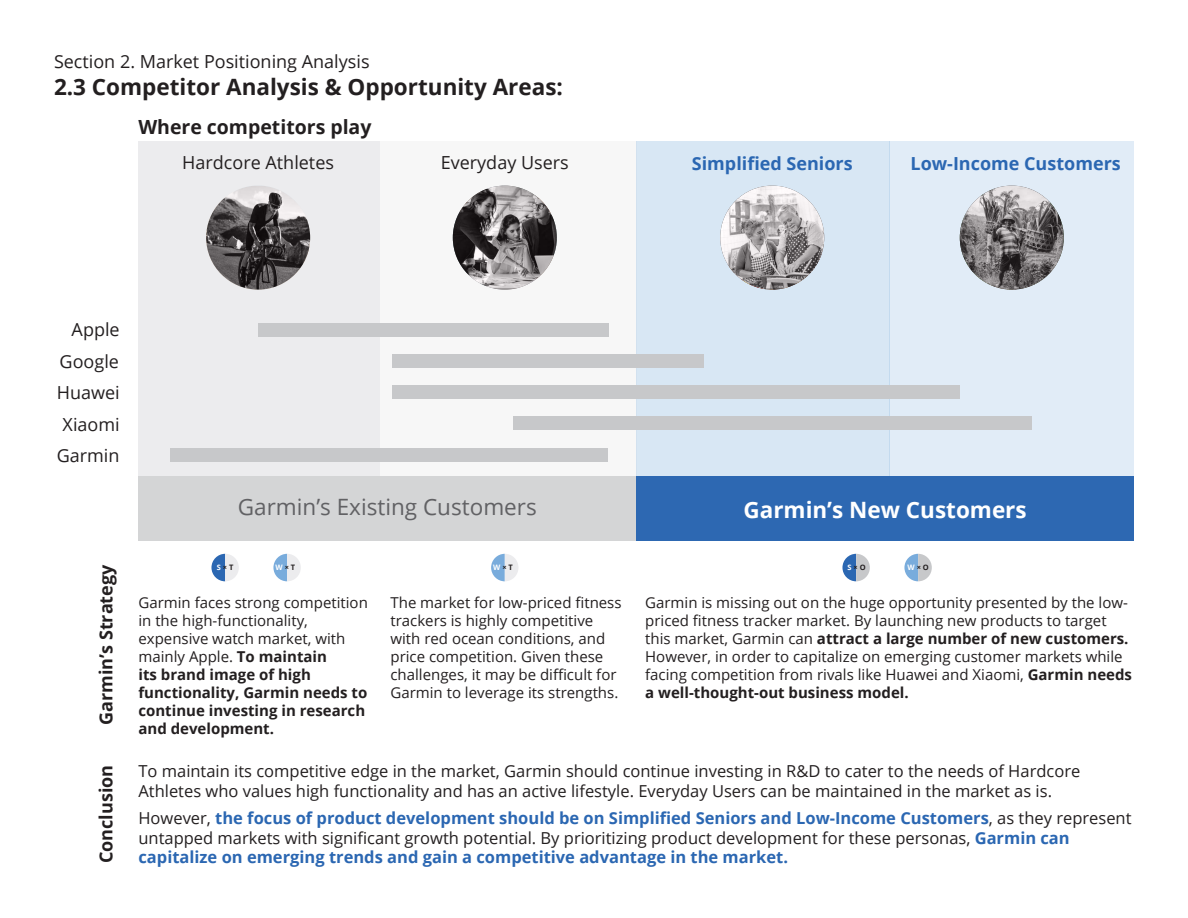
<style>
.page{position:relative;width:1188px;height:918px;background:#fff}
.page>*{position:absolute;margin:0;border:0;box-sizing:border-box;transform-origin:0 0}
.t1{font:700 22.5px "Open Sans";color:#231f20}
.t2{font:22.5px "Open Sans";color:#616164}
.t3{font:700 22.5px "Open Sans";color:#fff}
.t4{font:700 19.5px "Open Sans";color:#231f20}
.t5{font:18px/31.3px "Open Sans";color:#231f20;text-align:right}
.t6{font:700 18px "Open Sans";color:#2b67b2}
.t7{font:700 18px "Open Sans";color:#231f20}
.t8{font:700 16.5px/19.8px "Open Sans";color:#2b67b2}
.t9{font:16.5px/19.8px "Open Sans";color:#231f20}
.t10{font:15px/18px "Open Sans";color:#231f20}
.t11{font:700 15px/18px "Open Sans";color:#231f20}
.t12{font:700 7.5px "Open Sans";color:#231f20}
.s1{color:#fff}
.s2{font-weight:400}
.s3{font-weight:700}
.s4{font-weight:400;color:#231f20}
</style>
<div class="page">
<div style="left:138px;top:141px;width:242px;height:335px;background:#ececee"></div>
<div style="left:380px;top:141px;width:256px;height:335px;background:#f7f7f7"></div>
<div style="left:636px;top:141px;width:254px;height:335px;background:#d8e7f4"></div>
<div style="left:890px;top:141px;width:244px;height:335px;background:#e1ecf7"></div>
<svg style="left:720px;top:186px;width:104px;height:104px;background:#b0acad"></svg>
<svg style="left:453px;top:186px;width:104px;height:104px;background:#6f6b6c"></svg>
<svg style="left:206px;top:186px;width:104px;height:104px;background:#5f5b5c"></svg>
<svg style="left:960px;top:186px;width:104px;height:104px;background:#7d797a"></svg>
<div style="left:258px;top:323px;width:350px;height:13px;background:#c7c8ca"></div>
<div style="left:392px;top:355px;width:312px;height:13px;background:#c7c8ca"></div>
<div style="left:392px;top:385px;width:568px;height:13px;background:#c7c8ca"></div>
<div style="left:513px;top:417px;width:518px;height:13px;background:#c7c8ca"></div>
<div style="left:171px;top:449px;width:437px;height:13px;background:#c7c8ca"></div>
<div style="left:138px;top:476px;width:498px;height:65px;background:#d4d5d6"></div>
<div style="left:636px;top:476px;width:498px;height:65px;background:#2b67b2"></div>
<svg style="left:211px;top:554px;width:28px;height:27px"></svg>
<svg style="left:842px;top:554px;width:28px;height:27px"></svg>
<svg style="left:273px;top:554px;width:28px;height:27px"></svg>
<svg style="left:491px;top:554px;width:27px;height:27px"></svg>
<svg style="left:904px;top:554px;width:28px;height:27px"></svg>
<p class="t5" style="left:54px;top:45px;width:317px">Section 2. Market Positioning Analysis</p>
<h1 class="t1" style="left:54px;top:71px;width:510px">2.3 Competitor Analysis &amp; Opportunity Areas:</h1>
<h2 class="t4" style="left:138px;top:113px;width:235px">Where competitors play</h2>
<p class="t5" style="left:182px;top:146px;width:153px">Hardcore Athletes</p>
<p class="t5" style="left:441px;top:146px;width:130px">Everyday Users</p>
<p class="t6" style="left:692px;top:150px;width:162px">Simplified Seniors</p>
<p class="t6" style="left:911px;top:151px;width:212px">Low-Income Customers</p>
<p class="t5" style="left:57px;top:314px;width:64px">Apple<br>Google<br>Huawei<br>Xiaomi<br>Garmin</p>
<p class="t7" style="left:93px;top:725px;width:162px;rotate:-90deg">Garmin’s Strategy</p>
<p class="t7" style="left:93px;top:863px;width:100px;rotate:-90deg">Conclusion</p>
<h1 class="t2" style="left:238px;top:491px;width:301px">Garmin’s Existing Customers</h1>
<h1 class="t3" style="left:743px;top:494px;width:285px">Garmin’s New Customers</h1>
<p class="t12" style="left:217px;top:562px;width:18px"><span class="s1">S</span> × T</p>
<p class="t12" style="left:275px;top:562px;width:21px"><span class="s1">W</span> × T</p>
<p class="t12" style="left:493px;top:562px;width:21px"><span class="s1">W</span> × T</p>
<p class="t12" style="left:848px;top:562px;width:20px"><span class="s1">S</span> × O</p>
<p class="t12" style="left:907px;top:562px;width:23px"><span class="s1">W</span> × O</p>
<p class="t11" style="left:138px;top:593px;width:231px"><span class="s2">Garmin faces strong competition in the high-functionality, expensive watch market, with mainly Apple.</span> To maintain<br>its brand image of high functionality, Garmin needs to continue investing in research and development.</p>
<p class="t10" style="left:391px;top:593px;width:233px">The market for low-priced fitness trackers is highly competitive with red ocean conditions, and price competition. Given these challenges, it may be difficult for Garmin to leverage its strengths.</p>
<p class="t10" style="left:645px;top:593px;width:488px">Garmin is missing out on the huge opportunity presented by the low&shy;priced fitness tracker market. By launching new products to target this market, Garmin can <span class="s3">attract a large number of new customers.<br></span>However, in order to capitalize on emerging customer markets while facing competition from rivals like Huawei and Xiaomi, <span class="s3">Garmin needs a well-thought-out business model.</span></p>
<p class="t9" style="left:138px;top:761px;width:943px">To maintain its competitive edge in the market, Garmin should continue investing in R&amp;D to cater to the needs of Hardcore<br>Athletes who values high functionality and has an active lifestyle. Everyday Users can be maintained in the market as is.</p>
<p class="t8" style="left:138px;top:807px;width:995px"><span class="s4">However,</span> the focus of product development should be on Simplified Seniors and Low-Income Customers<span class="s4">, as they represent untapped markets with significant growth potential. By prioritizing product development for these personas,</span> Garmin can capitalize on emerging trends and gain a competitive advantage in the market.</p>
</div>
